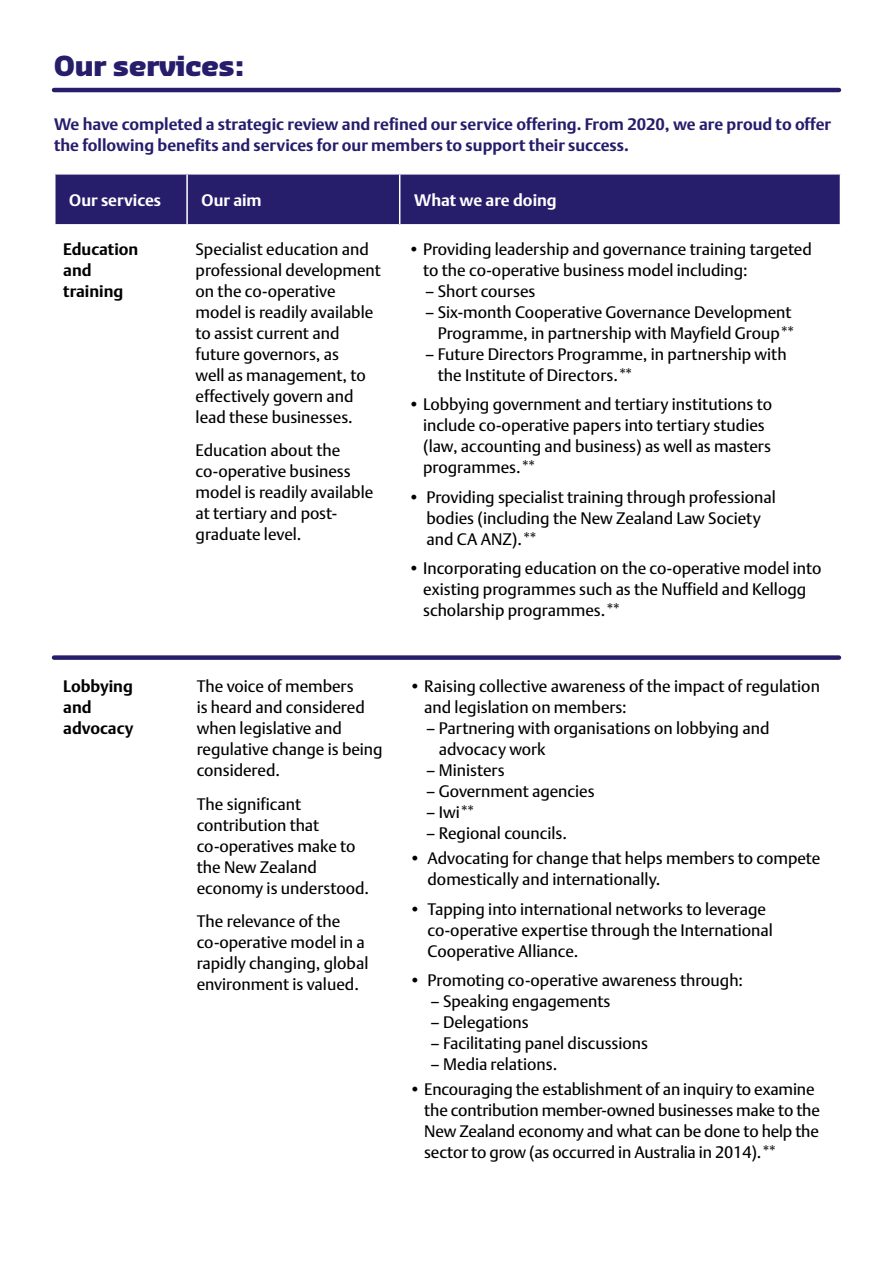
<style>
.page{position:relative;width:893px;height:1263px;background:#fff}
.page>*{position:absolute;margin:0;border:0;box-sizing:border-box;transform-origin:0 0}
.t1{font:900 27px "Sansa Pro";color:#261d6b}
.t2{font:16.5px/21px "DTL Argo T";color:#000}
.t3{font:700 16.5px/21px "DTL Argo T";color:#261d6b}
.t4{font:700 16.5px/21px "DTL Argo T";color:#000}
.t5{font:700 16.5px "DTL Argo T";color:#fff}
</style>
<div class="page">
<div style="left:56px;top:175px;width:784px;height:49px;background:#261d6b"></div>
<hr style="left:186px;top:175px;width:2px;height:49px;background:#fff">
<hr style="left:399px;top:175px;width:1px;height:49px;background:#fff">
<div style="left:54px;top:655px;width:785px;height:5px;background:#261d6b"></div>
<hr style="left:54px;top:88px;width:785px;height:4px;background:#261d6b">
<p class="t1" style="left:54px;top:48px;width:191px">Our services:</p>
<p class="t3" style="left:54px;top:113px;width:779px">We have completed a strategic review and refined our service offering. From 2020, we are proud to offer the following benefits and services for our members to support their success.</p>
<p class="t5" style="left:69px;top:190px;width:93px">Our services</p>
<p class="t5" style="left:202px;top:190px;width:62px">Our aim</p>
<p class="t5" style="left:414px;top:190px;width:144px">What we are doing</p>
<p class="t4" style="left:63px;top:238px;width:77px">Education and training</p>
<p class="t2" style="left:196px;top:238px;width:187px">Specialist education and professional development on the co-operative model is readily available to assist current and future governors, as<br>well as management, to effectively govern and lead these businesses.</p>
<p class="t2" style="left:196px;top:440px;width:179px">Education about the co-operative business model is readily available at tertiary and post&shy;graduate level.</p>
<p class="t2" style="left:423px;top:238px;width:390px;text-indent:-15px">• Providing leadership and governance training targeted to the co-operative business model including:</p>
<p class="t2" style="left:425px;top:280px;width:112px">– Short courses</p>
<p class="t2" style="left:425px;top:301px;width:372px;text-align:right">– Six-month Cooperative Governance Development<br>Programme, in partnership with Mayfield Group**</p>
<p class="t2" style="left:438px;top:343px;width:350px;text-indent:-13px">– Future Directors Programme, in partnership with the Institute of Directors.**</p>
<p class="t2" style="left:423px;top:394px;width:350px;text-indent:-15px">• Lobbying government and tertiary institutions to include co-operative papers into tertiary studies (law, accounting and business) as well as masters programmes.**</p>
<p class="t2" style="left:426px;top:486px;width:351px;text-indent:-18px">• Providing specialist training through professional bodies (including the New Zealand Law Society and CA ANZ).**</p>
<p class="t2" style="left:423px;top:558px;width:400px;text-indent:-15px">• Incorporating education on the co-operative model into existing programmes such as the Nuffield and Kellogg scholarship programmes.**</p>
<p class="t4" style="left:63px;top:675px;width:72px">Lobbying and advocacy</p>
<p class="t2" style="left:197px;top:675px;width:188px">The voice of members<br>is heard and considered when legislative and regulative change is being considered.</p>
<p class="t2" style="left:197px;top:793px;width:174px">The significant contribution that co-operatives make to the New Zealand economy is understood.</p>
<p class="t2" style="left:197px;top:911px;width:173px">The relevance of the co-operative model in a rapidly changing, global environment is valued.</p>
<p class="t2" style="left:424px;top:675px;width:397px;text-indent:-15px">• Raising collective awareness of the impact of regulation and legislation on members:</p>
<p class="t2" style="left:439px;top:717px;width:332px;text-indent:-13px">– Partnering with organisations on lobbying and advocacy work</p>
<p class="t2" style="left:426px;top:759px;width:80px">– Ministers</p>
<p class="t2" style="left:426px;top:780px;width:170px">– Government agencies</p>
<p class="t2" style="left:426px;top:801px;width:51px">– Iwi**</p>
<p class="t2" style="left:426px;top:822px;width:142px">– Regional councils.</p>
<p class="t2" style="left:428px;top:848px;width:395px;text-indent:-18px">• Advocating for change that helps members to compete domestically and internationally.</p>
<p class="t2" style="left:428px;top:898px;width:347px;text-indent:-18px">• Tapping into international networks to leverage co-operative expertise through the International<br>Cooperative Alliance.</p>
<p class="t2" style="left:409px;top:970px;width:335px">• Promoting co-operative awareness through:</p>
<p class="t2" style="left:431px;top:991px;width:181px">– Speaking engagements</p>
<p class="t2" style="left:431px;top:1012px;width:100px">– Delegations</p>
<p class="t2" style="left:431px;top:1033px;width:219px">– Facilitating panel discussions</p>
<p class="t2" style="left:431px;top:1054px;width:128px">– Media relations.</p>
<p class="t2" style="left:424px;top:1079px;width:397px;text-indent:-15px">• Encouraging the establishment of an inquiry to examine the contribution member-owned businesses make to the New Zealand economy and what can be done to help the sector to grow (as occurred in Australia in 2014).**</p>
</div>
